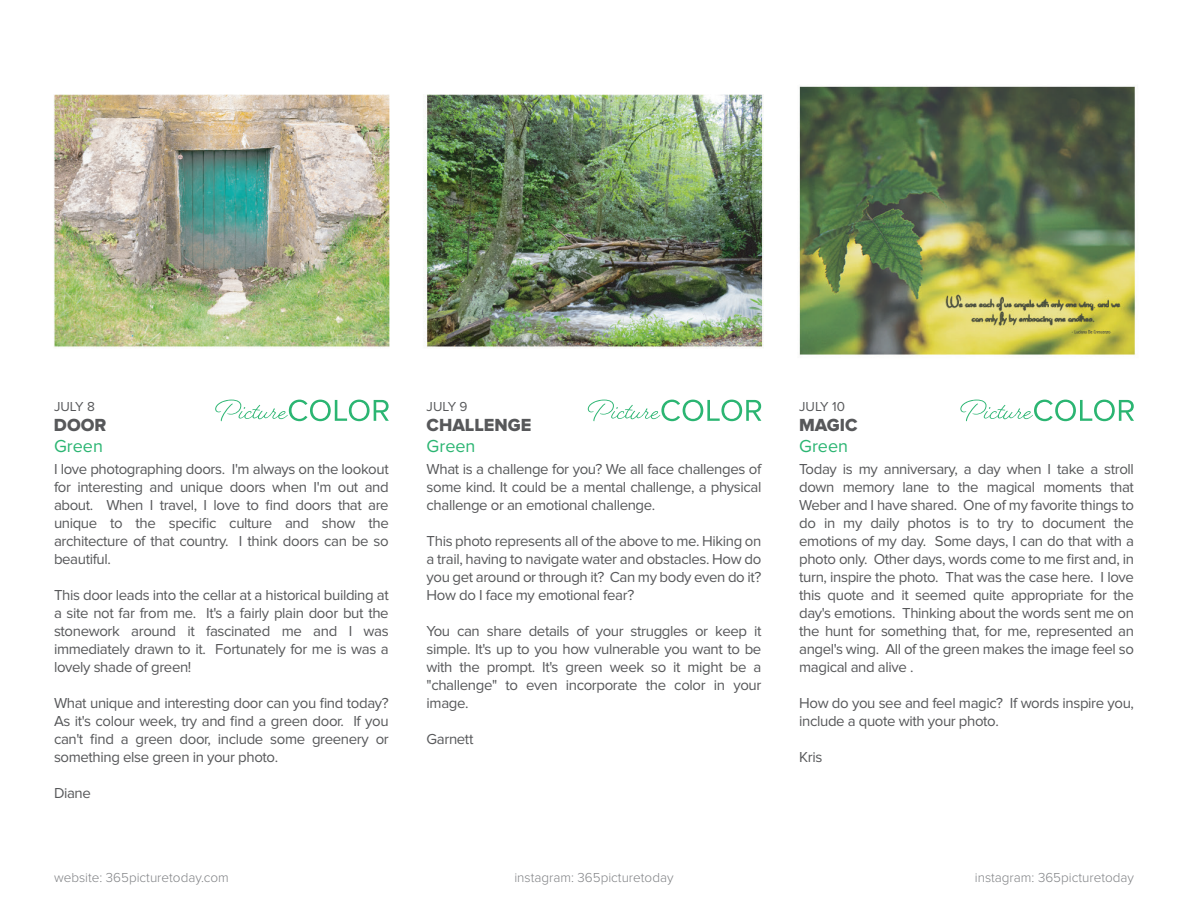
<style>
.page{position:relative;width:1188px;height:918px;background:#fff}
.page>*{position:absolute;margin:0;border:0;box-sizing:border-box;transform-origin:0 0}
.t1{font:18.15px "Proxima Nova Extrabld";color:#57585a}
.t2{font:18px "Proxima Nova";color:#2bb572}
.t3{font:15px/18px "Proxima Nova";letter-spacing:-.025em;color:#57585a;text-align:justify}
.t4{font:300 13.5px "Proxima Nova";color:#808285}
.t5{font:13.5px "Proxima Nova";color:#57585a}
</style>
<div class="page">
<img style="left:53px;top:86px;width:1082px;height:336px">
<svg style="left:960px;top:400px;width:174px;height:21px"></svg>
<svg style="left:588px;top:400px;width:173px;height:21px"></svg>
<svg style="left:215px;top:400px;width:174px;height:21px"></svg>
<p class="t5" style="left:427px;top:399px;width:42px">JULY 9</p>
<p class="t1" style="left:427px;top:414px;width:106px">CHALLENGE</p>
<p class="t5" style="left:54px;top:399px;width:42px">JULY 8</p>
<p class="t1" style="left:54px;top:414px;width:54px">DOOR</p>
<p class="t2" style="left:54px;top:436px;width:50px">Green</p>
<p class="t2" style="left:427px;top:436px;width:50px">Green</p>
<p class="t2" style="left:799px;top:436px;width:50px">Green</p>
<p class="t5" style="left:799px;top:399px;width:47px">JULY 10</p>
<p class="t1" style="left:799px;top:414px;width:60px">MAGIC</p>
<p class="t3" style="left:54px;top:461px;width:336px">I love photographing doors. I'm always on the lookout for interesting and unique doors when I'm out and about. When I travel, I love to find doors that are unique to the specific culture and show the architecture of that country. I think doors can be so beautiful.</p>
<p class="t3" style="left:54px;top:587px;width:336px">This door leads into the cellar at a historical building at a site not far from me. It's a fairly plain door but the stonework around it fascinated me and I was immediately drawn to it. Fortunately for me is was a lovely shade of green!</p>
<p class="t3" style="left:54px;top:695px;width:336px">What unique and interesting door can you find today?<br>As it's colour week, try and find a green door. If you can't find a green door, include some greenery or something else green in your photo.</p>
<p class="t3" style="left:54px;top:785px;width:38px">Diane</p>
<p class="t3" style="left:427px;top:461px;width:336px">What is a challenge for you? We all face challenges of some kind. It could be a mental challenge, a physical challenge or an emotional challenge.</p>
<p class="t3" style="left:427px;top:533px;width:336px">This photo represents all of the above to me. Hiking on a trail, having to navigate water and obstacles. How do you get around or through it? Can my body even do it?<br>How do I face my emotional fear?</p>
<p class="t3" style="left:427px;top:623px;width:336px">You can share details of your struggles or keep it simple. It's up to you how vulnerable you want to be with the prompt. It's green week so it might be a "challenge" to even incorporate the color in your image.</p>
<p class="t3" style="left:427px;top:731px;width:48px">Garnett</p>
<p class="t3" style="left:799px;top:461px;width:336px">Today is my anniversary, a day when I take a stroll down memory lane to the magical moments that Weber and I have shared. One of my favorite things to do in my daily photos is to try to document the emotions of my day. Some days, I can do that with a photo only. Other days, words come to me first and, in turn, inspire the photo. That was the case here. I love this quote and it seemed quite appropriate for the day's emotions. Thinking about the words sent me on the hunt for something that, for me, represented an angel's wing. All of the green makes the image feel so magical and alive .</p>
<p class="t3" style="left:799px;top:695px;width:336px">How do you see and feel magic? If words inspire you, include a quote with your photo.</p>
<p class="t3" style="left:799px;top:749px;width:25px">Kris</p>
<p class="t4" style="left:54px;top:869px;width:176px">website: 365picturetoday.com</p>
<p class="t4" style="left:514px;top:869px;width:161px">instagram: 365picturetoday</p>
<p class="t4" style="left:975px;top:869px;width:161px">instagram: 365picturetoday</p>
</div>
